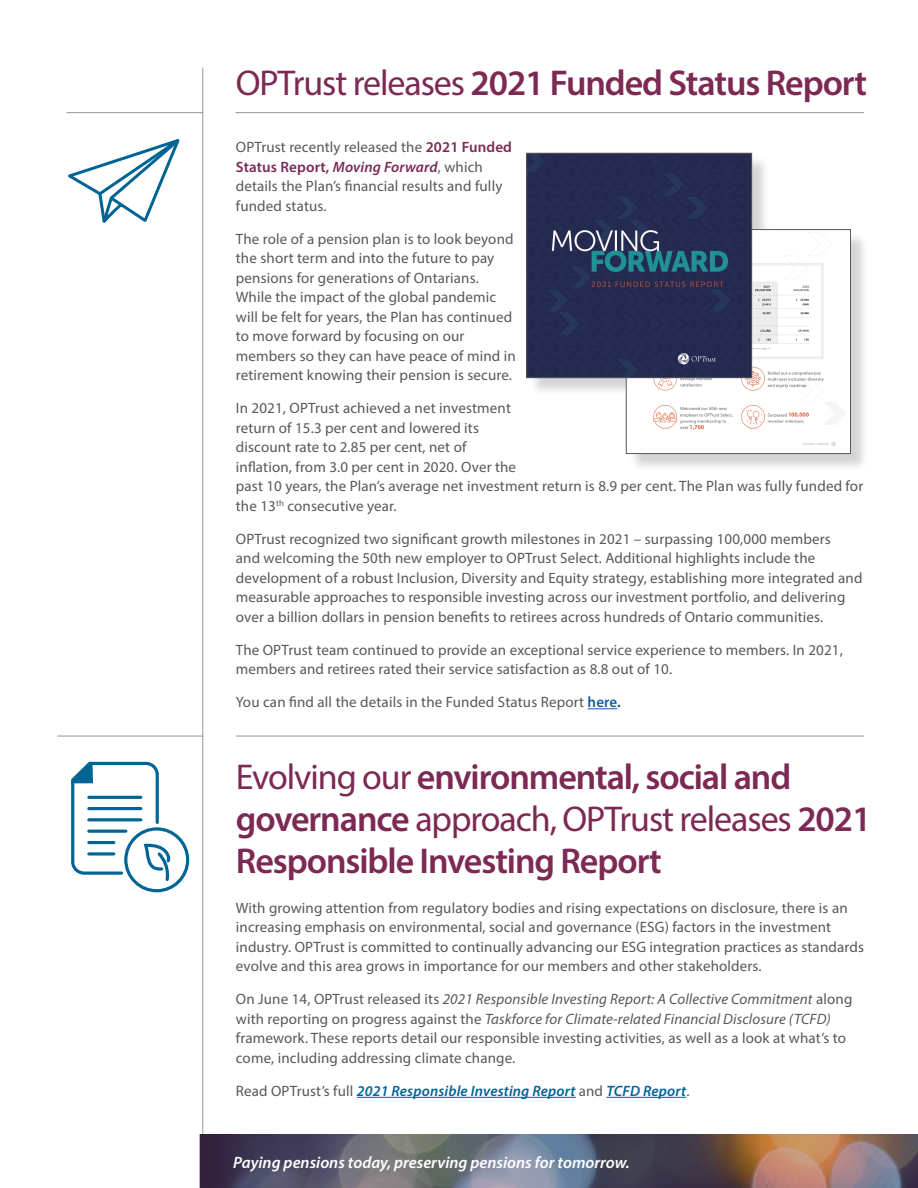
<style>
.page{position:relative;width:918px;height:1188px;background:#fff}
.page>*{position:absolute;margin:0;border:0;box-sizing:border-box;transform-origin:0 0}
.t1{font:600 36px/42px "Myriad Pro";letter-spacing:-.03em;color:#7c2953}
.t2{font:italic 600 16.5px "Myriad Pro";color:#fff}
.t3{font:15px/19.5px "Myriad Pro";letter-spacing:.01em;color:#57585a}
.t4{font:italic 600 15px "Myriad Pro";letter-spacing:.01em;color:#016495}
.s1{font-weight:400}
.s2{font-weight:600;color:#7c2953}
.s3{font-weight:600;font-style:italic;color:#7c2953}
.s4{font-weight:600;color:#175d9e}
.s5{font-weight:600;color:#175632}
.s6{font-style:italic}
.s7{font-weight:400;font-style:normal;color:#57585a}
</style>
<div class="page">
<svg style="left:199px;top:1134px;width:719px;height:54px;background:#6b626a"></svg>
<hr style="left:66px;top:112px;width:137px;height:1px;background:#939598">
<svg style="left:68px;top:139px;width:112px;height:84px"></svg>
<svg style="left:588px;top:708px;width:29px;height:1px"></svg>
<hr style="left:357px;top:1097px;width:219px;height:1px;background:#016495">
<hr style="left:606px;top:1097px;width:80px;height:1px;background:#016495">
<hr style="left:235px;top:112px;width:629px;height:1px;background:#939598">
<div style="left:529px;top:155px;width:340px;height:317px;background:#231f20;opacity:.19"></div>
<img style="left:628px;top:231px;width:221px;height:221px">
<div style="left:626px;top:229px;width:225px;height:225px;border:1px solid #57585a"></div>
<img style="left:528px;top:155px;width:222px;height:221px">
<div style="left:526px;top:153px;width:226px;height:225px;border:1px solid #57585a"></div>
<hr style="left:236px;top:736px;width:628px;height:1px;background:#939598">
<hr style="left:57px;top:736px;width:146px;height:1px;background:#939598">
<hr style="left:203px;top:68px;width:1px;height:1066px;background:#939598">
<div style="left:124px;top:827px;width:65px;height:65px;border:3px solid #016495;border-radius:50%"></div>
<svg style="left:71px;top:761px;width:99px;height:122px"></svg>
<p class="t1" style="left:236px;top:61px;width:633px"><span class="s1">OPTrust releases</span> 2021 Funded Status Report</p>
<p class="t3" style="left:236px;top:137px;width:278px">OPTrust recently released the <span class="s2">2021 Funded Status Report,</span> <span class="s3">Moving Forward</span>, which details the Plan’s financial results and fully funded status.</p>
<p class="t3" style="left:236px;top:229px;width:281px">The role of a pension plan is to look beyond the short term and into the future to pay pensions for generations of Ontarians.<br>While the impact of the global pandemic will be felt for years, the Plan has continued to move forward by focusing on our members so they can have peace of mind in retirement knowing their pension is secure.</p>
<p class="t3" style="left:236px;top:398px;width:629px">In 2021, OPTrust achieved a net investment<br>return of 15.3 per cent and lowered its<br>discount rate to 2.85 per cent, net of<br>inflation, from 3.0 per cent in 2020. Over the<br>past 10 years, the Plan’s average net investment return is 8.9 per cent. The Plan was fully funded for the 13<sup>th</sup> consecutive year.</p>
<p class="t3" style="left:236px;top:529px;width:628px">OPTrust recognized two significant growth milestones in 2021 – surpassing 100,000 members<br>and welcoming the 50th new employer to OPTrust Select. Additional highlights include the development of a robust Inclusion, Diversity and Equity strategy, establishing more integrated and measurable approaches to responsible investing across our investment portfolio, and delivering over a billion dollars in pension benefits to retirees across hundreds of Ontario communities.</p>
<p class="t3" style="left:236px;top:640px;width:609px">The OPTrust team continued to provide an exceptional service experience to members. In 2021, members and retirees rated their service satisfaction as 8.8 out of 10.</p>
<p class="t3" style="left:236px;top:692px;width:386px">You can find all the details in the Funded Status Report <span class="s4">here</span><span class="s5">.</span></p>
<p class="t1" style="left:236px;top:755px;width:637px"><span class="s1">Evolving our</span> environmental, social and governance <span class="s1">approach, OPTrust releases</span> 2021<br>Responsible Investing Report</p>
<p class="t3" style="left:236px;top:898px;width:630px">With growing attention from regulatory bodies and rising expectations on disclosure, there is an increasing emphasis on environmental, social and governance (ESG) factors in the investment industry. OPTrust is committed to continually advancing our ESG integration practices as standards evolve and this area grows in importance for our members and other stakeholders.</p>
<p class="t3" style="left:236px;top:989px;width:618px">On June 14, OPTrust released its <span class="s6">2021 Responsible Investing Report: A Collective Commitment</span> along with reporting on progress against the <span class="s6">Taskforce for Climate-related Financial Disclosure (TCFD) </span>framework. These reports detail our responsible investing activities, as well as a look at what’s to come, including addressing climate change.</p>
<p class="t4" style="left:236px;top:1081px;width:455px"><span class="s7">Read OPTrust’s full</span> 2021 Responsible Investing Report <span class="s7">and</span> TCFD Report<span class="s7">.</span></p>
<p class="t2" style="left:233px;top:1152px;width:398px">Paying pensions today, preserving pensions for tomorrow.</p>
</div>
